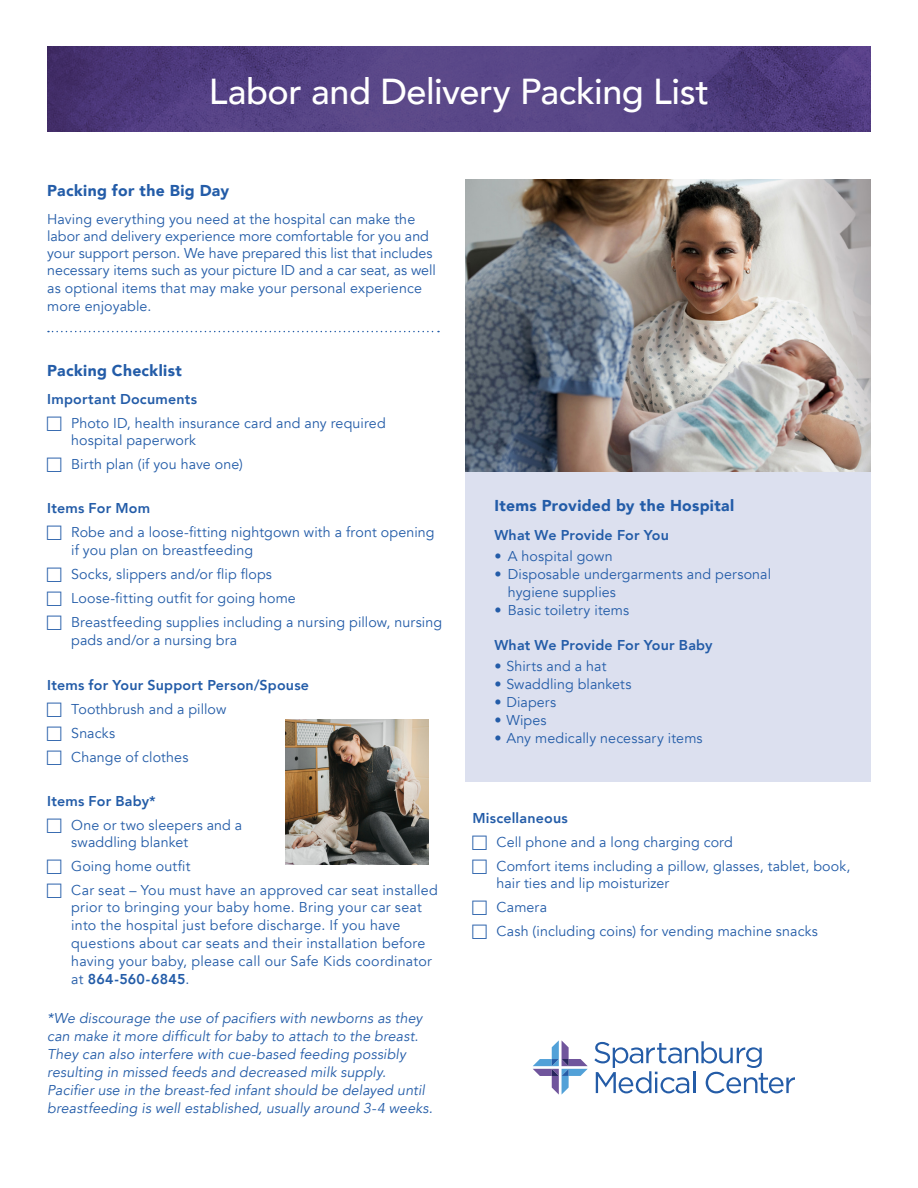
<style>
.page{position:relative;width:918px;height:1188px;background:#fff}
.page>*{position:absolute;margin:0;border:0;box-sizing:border-box;transform-origin:0 0}
.t1{font:500 36px "Avenir";letter-spacing:-.015em;color:#fff}
.Headers{font:900 15.75px "Avenir";letter-spacing:.02em;color:#235ca8}
.Body_Copy_8_5_10{font:14.25px/17.4px "Avenir";letter-spacing:.01em;color:#235ca8}
.Body_Copy_8_5_10-2{font:italic 14.25px/18px "Avenir";letter-spacing:.01em;color:#235ca8}
.Body_Copy_8_5_10-3{font:800 14.25px "Avenir";letter-spacing:.015em;color:#235ca8}
.Subhead_8_5_10{font:800 14.25px "Avenir";letter-spacing:.015em;color:#235ca8}
.s1{font-weight:800}
</style>
<div class="page">
<img style="left:47px;top:46px;width:824px;height:86px">
<svg style="left:48px;top:331px;width:391px;height:1px"></svg>
<div style="left:465px;top:466px;width:406px;height:316px;background:#dce0ef"></div>
<img style="left:286px;top:719px;width:142px;height:145px">
<img style="left:465px;top:180px;width:406px;height:291px">
<svg style="left:594px;top:1041px;width:201px;height:52px"></svg>
<svg style="left:533px;top:1040px;width:55px;height:55px"></svg>
<p class="t1" style="left:209px;top:61px;width:502px">Labor and Delivery Packing List</p>
<p class="Headers" style="left:47px;top:177px;width:183px">Packing for the Big Day</p>
<p class="Body_Copy_8_5_10" style="left:47px;top:210px;width:390px">Having everything you need at the hospital can make the labor and delivery experience more comfortable for you and your support person. We have prepared this list that includes necessary items such as your picture ID and a car seat, as well as optional items that may make your personal experience more enjoyable.</p>
<p class="Headers" style="left:47px;top:357px;width:136px">Packing Checklist</p>
<p class="Body_Copy_8_5_10-3" style="left:47px;top:388px;width:151px">Important Documents</p>
<p class="Body_Copy_8_5_10" style="left:71px;top:415px;width:316px">Photo ID, health insurance card and any required hospital paperwork</p>
<p class="Body_Copy_8_5_10" style="left:71px;top:456px;width:173px">Birth plan (if you have one)</p>
<p class="Body_Copy_8_5_10-3" style="left:47px;top:497px;width:104px">Items For Mom</p>
<p class="Body_Copy_8_5_10" style="left:71px;top:524px;width:365px">Robe and a loose-fitting nightgown with a front opening if you plan on breastfeeding</p>
<p class="Body_Copy_8_5_10" style="left:71px;top:565px;width:202px">Socks, slippers and/or flip flops</p>
<p class="Body_Copy_8_5_10" style="left:71px;top:589px;width:226px">Loose-fitting outfit for going home</p>
<p class="Body_Copy_8_5_10" style="left:71px;top:614px;width:372px;line-height:18px">Breastfeeding supplies including a nursing pillow, nursing pads and/or a nursing bra</p>
<p class="Body_Copy_8_5_10-3" style="left:47px;top:674px;width:263px">Items for Your Support Person/Spouse</p>
<p class="Body_Copy_8_5_10" style="left:71px;top:700px;width:157px">Toothbrush and a pillow</p>
<p class="Body_Copy_8_5_10" style="left:71px;top:724px;width:45px">Snacks</p>
<p class="Body_Copy_8_5_10" style="left:71px;top:748px;width:119px">Change of clothes</p>
<p class="Body_Copy_8_5_10-3" style="left:47px;top:790px;width:110px">Items For Baby*</p>
<p class="Body_Copy_8_5_10" style="left:71px;top:817px;width:173px">One or two sleepers and a swaddling blanket</p>
<p class="Body_Copy_8_5_10" style="left:71px;top:858px;width:121px">Going home outfit</p>
<p class="Body_Copy_8_5_10" style="left:71px;top:882px;width:368px;line-height:17.9px">Car seat – You must have an approved car seat installed prior to bringing your baby home. Bring your car seat into the hospital just before discharge. If you have questions about car seats and their installation before having your baby, please call our Safe Kids coordinator at <span class="s1">864-560-6845</span>.</p>
<p class="Body_Copy_8_5_10-2" style="left:47px;top:1009px;width:387px">*We discourage the use of pacifiers with newborns as they can make it more difficult for baby to attach to the breast.<br>They can also interfere with cue-based feeding possibly resulting in missed feeds and decreased milk supply.<br>Pacifier use in the breast-fed infant should be delayed until breastfeeding is well established, usually around 3-4 weeks.</p>
<p class="Headers" style="left:494px;top:492px;width:241px">Items Provided by the Hospital</p>
<p class="Subhead_8_5_10" style="left:494px;top:524px;width:176px">What We Provide For You</p>
<p class="Body_Copy_8_5_10" style="left:494px;top:548px;width:120px">• A hospital gown</p>
<p class="Body_Copy_8_5_10" style="left:508px;top:566px;width:265px;line-height:18px;text-indent:-14px">• Disposable undergarments and personal hygiene supplies</p>
<p class="Body_Copy_8_5_10" style="left:494px;top:602px;width:136px">• Basic toiletry items</p>
<p class="Subhead_8_5_10" style="left:494px;top:634px;width:220px">What We Provide For Your Baby</p>
<p class="Body_Copy_8_5_10" style="left:494px;top:658px;width:114px">• Shirts and a hat</p>
<p class="Body_Copy_8_5_10" style="left:494px;top:676px;width:139px">• Swaddling blankets</p>
<p class="Body_Copy_8_5_10" style="left:494px;top:694px;width:63px">• Diapers</p>
<p class="Body_Copy_8_5_10" style="left:494px;top:712px;width:54px">• Wipes</p>
<p class="Body_Copy_8_5_10" style="left:494px;top:730px;width:210px">• Any medically necessary items</p>
<p class="Body_Copy_8_5_10-3" style="left:472px;top:807px;width:97px">Miscellaneous</p>
<p class="Body_Copy_8_5_10" style="left:496px;top:833px;width:238px">Cell phone and a long charging cord</p>
<p class="Body_Copy_8_5_10" style="left:496px;top:858px;width:355px">Comfort items including a pillow, glasses, tablet, book, hair ties and lip moisturizer</p>
<p class="Body_Copy_8_5_10" style="left:496px;top:899px;width:52px">Camera</p>
<p class="Body_Copy_8_5_10" style="left:496px;top:923px;width:323px">Cash (including coins) for vending machine snacks</p>
</div>
